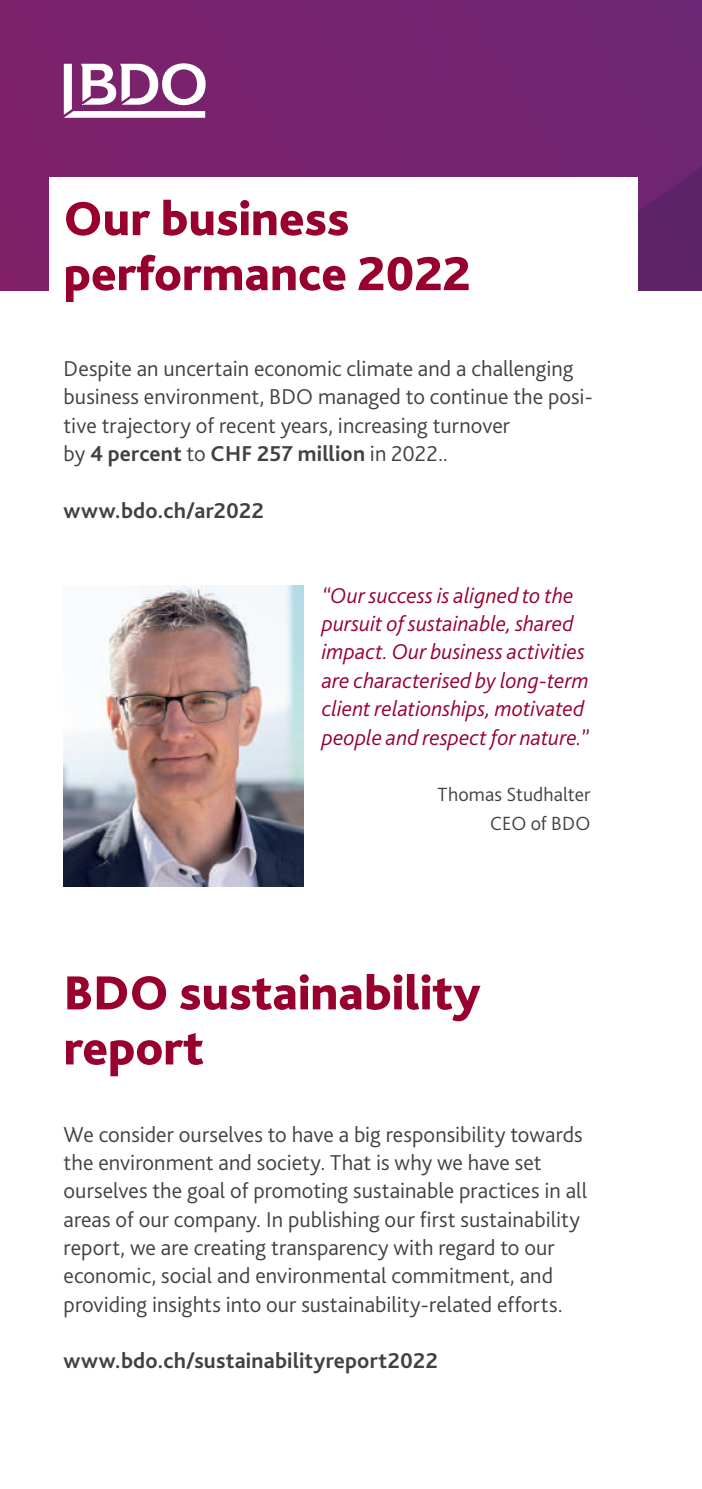
<style>
.page{position:relative;width:702px;height:1489px;background:#fff}
.page>*{position:absolute;margin:0;border:0;box-sizing:border-box;transform-origin:0 0}
.t1{font:800 50px/55px "Bliss Pro";color:#98012d}
.t2{font:300 22.5px/28.2px "Bliss Pro";color:#414140}
.t3{font:italic 300 22.5px/28.2px "Bliss Pro";letter-spacing:.005em;color:#98012d}
.t4{font:700 22.5px "Bliss Pro";letter-spacing:.01em;color:#414140}
.t5{font:300 20px/28.2px "Bliss Pro";letter-spacing:.01em;color:#414140;text-align:right}
.s1{font-weight:700}
</style>
<div class="page">
<img style="left:0;top:0;width:702px;height:291px">
<div style="left:50px;top:177px;width:588px;height:122px;background:#fff"></div>
<img style="left:64px;top:586px;width:239px;height:300px">
<svg style="left:64px;top:63px;width:142px;height:55px"></svg>
<h1 class="t1" style="left:64px;top:195px;width:408px">Our business performance 2022</h1>
<p class="t2" style="left:64px;top:356px;width:530px">Despite an uncertain economic climate and a challenging business environment, BDO managed to continue the posi&shy;tive trajectory of recent years, increasing turnover<br>by <span class="s1">4 percent</span> to <span class="s1">CHF 257 million</span> in 2022..</p>
<p class="t4" style="left:64px;top:501px;width:202px">www.bdo.ch/ar2022</p>
<p class="t3" style="left:322px;top:583px;width:269px">“Our success is aligned to the pursuit of sustainable, shared impact. Our business activities are characterised by long-term client relationships, motivated people and respect for nature.”</p>
<p class="t5" style="left:437px;top:782px;width:154px">Thomas Studhalter<br>CEO of BDO</p>
<h1 class="t1" style="left:64px;top:969px;width:418px">BDO sustainability report</h1>
<p class="t2" style="left:64px;top:1121px;width:525px">We consider ourselves to have a big responsibility towards the environment and society. That is why we have set ourselves the goal of promoting sustainable practices in all areas of our company. In publishing our first sustainability report, we are creating transparency with regard to our economic, social and environmental commitment, and providing insights into our sustainability-related efforts.</p>
<p class="t4" style="left:64px;top:1352px;width:376px">www.bdo.ch/sustainabilityreport2022</p>
</div>
